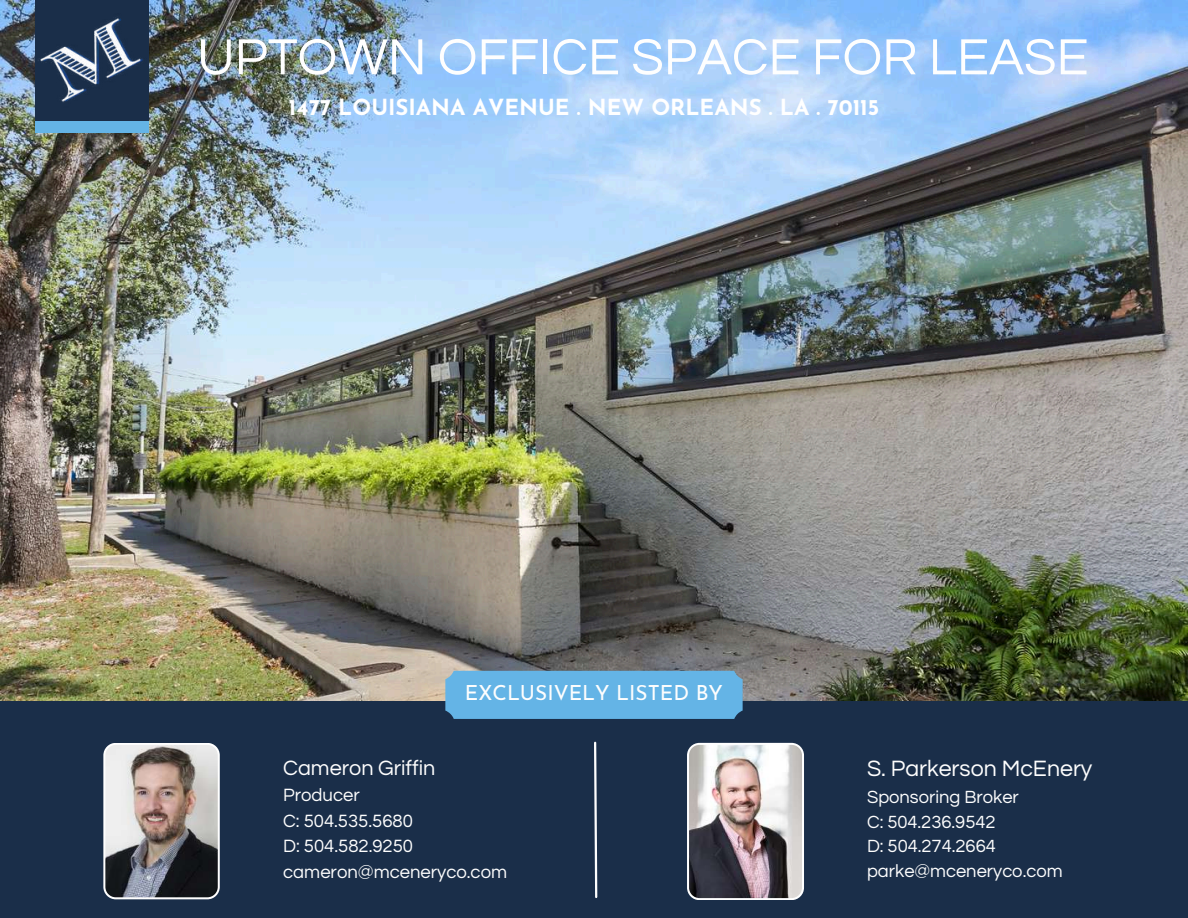
<style>
.page{position:relative;width:1188px;height:918px;background:#fff}
.page>*{position:absolute;margin:0;border:0;box-sizing:border-box;transform-origin:0 0}
.t1{font:52.8px "Questrial";color:#fefefe}
.t2{font:23.1px "Questrial";color:#fefefe}
.t3{font:700 22.2px "Josefin Sans";color:#fff}
.t4{font:21.6px "Questrial";color:#fefefe}
.t5{font:20.85px "Josefin Sans";color:#fefefe}
.t6{font:18.45px/25.8px "Questrial";color:#fefefe}
.t7{font:18.3px/24.8px "Questrial";color:#fefefe}
</style>
<div class="page">
<img style="left:0;top:0;width:1188px;height:702px">
<div style="left:0;top:702px;width:1188px;height:216px;background:#1a2e49"></div>
<div style="left:445px;top:671px;width:298px;height:48px;background:#64b4e6"></div>
<div style="left:716px;top:676px;width:19px;height:19px;background:#64b4e6;border-radius:50%"></div>
<div style="left:716px;top:695px;width:19px;height:19px;background:#64b4e6;border-radius:50%"></div>
<div style="left:449px;top:695px;width:20px;height:19px;background:#64b4e6;border-radius:50%"></div>
<div style="left:452px;top:676px;width:19px;height:19px;background:#64b4e6;border-radius:50%"></div>
<svg style="left:594px;top:741px;width:4px;height:157px"></svg>
<img style="left:0;top:0;width:181px;height:150px">
<img style="left:103px;top:743px;width:117px;height:156px">
<img style="left:687px;top:743px;width:117px;height:157px">
<h1 class="t1" style="left:197px;top:31px;width:893px">UPTOWN OFFICE SPACE FOR LEASE</h1>
<p class="t3" style="left:289px;top:98px;width:592px">1477 LOUISIANA AVENUE . NEW ORLEANS . LA . 70115</p>
<p class="t5" style="left:465px;top:685px;width:260px">EXCLUSIVELY LISTED BY</p>
<p class="t4" style="left:283px;top:757px;width:154px">Cameron Griffin</p>
<p class="t6" style="left:283px;top:782px;width:225px">Producer<br>C: 504.535.5680<br>D: 504.582.9250 cameron@mceneryco.com</p>
<p class="t2" style="left:867px;top:757px;width:227px">S. Parkerson McEnery</p>
<p class="t7" style="left:867px;top:785px;width:197px">Sponsoring Broker<br>C: 504.236.9542<br>D: 504.274.2664 parke@mceneryco.com</p>
</div>
